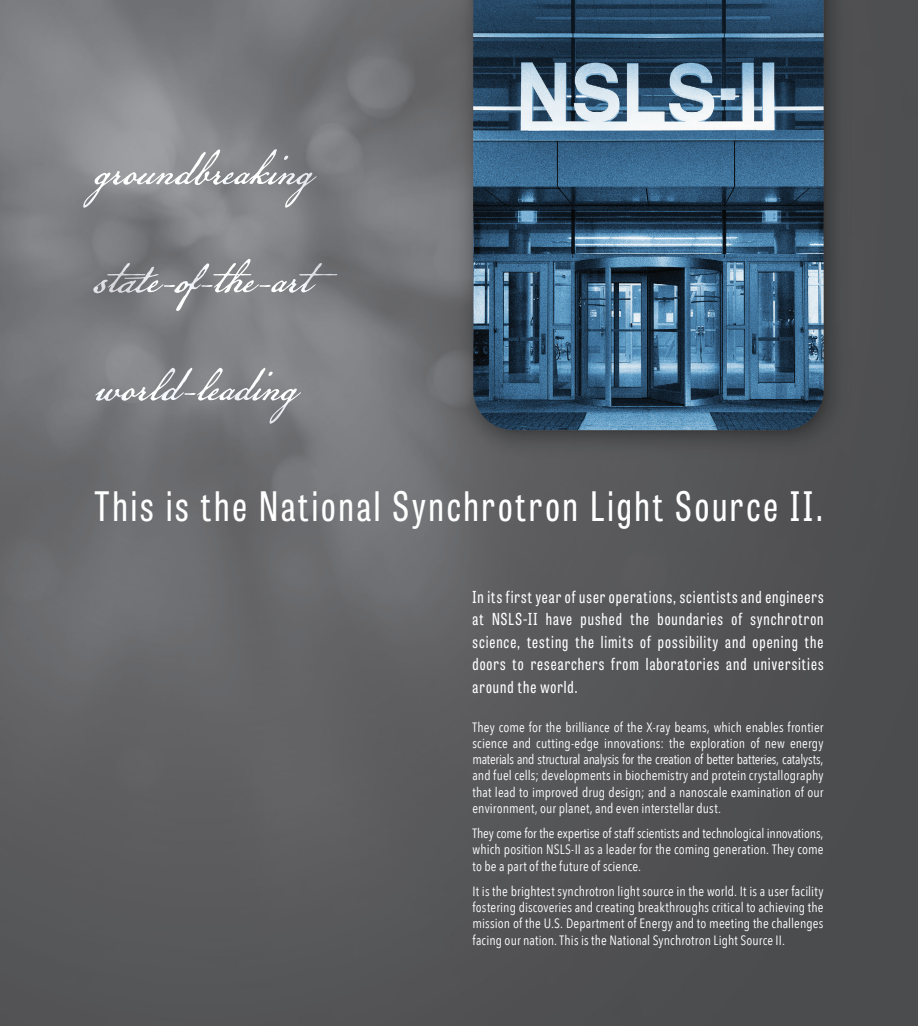
<style>
.page{position:relative;width:918px;height:1026px;background:#fff}
.page>*{position:absolute;margin:0;border:0;box-sizing:border-box;transform-origin:0 0}
.t1{font:54px/108px "American Scribe";color:#fff;text-align:justify}
.t2{font:40.5px "Tablet Gothic Compressed";letter-spacing:.07em;color:#fff}
.Call_Out_Reversed_te{font:16.5px/22.5px "Tablet Gothic Compressed";letter-spacing:.06em;color:#fff;text-align:justify}
.t3{font:13.5px/16.2px "Avenir Next Condensed";letter-spacing:.01em;color:#fff;text-align:justify}
</style>
<div class="page">
<img style="left:0;top:0;width:918px;height:1026px">
<h1 class="t1" style="left:94px;top:110px;width:219px">groundbreaking state-of-the-art world-leading</h1>
<p class="t2" style="left:94px;top:479px;width:730px">This is the National Synchrotron Light Source II.</p>
<p class="Call_Out_Reversed_te" style="left:472px;top:585px;width:353px">In its first year of user operations, scientists and engineers at NSLS-II have pushed the boundaries of synchrotron science, testing the limits of possibility and opening the doors to researchers from laboratories and universities around the world.</p>
<p class="t3" style="left:472px;top:718px;width:353px">They come for the brilliance of the X-ray beams, which enables frontier science and cutting-edge innovations: the exploration of new energy materials and structural analysis for the creation of better batteries, catalysts, and fuel cells; developments in biochemistry and protein crystallography that lead to improved drug design; and a nanoscale examination of our environment, our planet, and even interstellar dust.</p>
<p class="t3" style="left:472px;top:825px;width:353px">They come for the expertise of staff scientists and technological innovations, which position NSLS-II as a leader for the coming generation. They come to be a part of the future of science.</p>
<p class="t3" style="left:472px;top:883px;width:353px">It is the brightest synchrotron light source in the world. It is a user facility fostering discoveries and creating breakthroughs critical to achieving the mission of the U.S. Department of Energy and to meeting the challenges facing our nation. This is the National Synchrotron Light Source II.</p>
</div>
